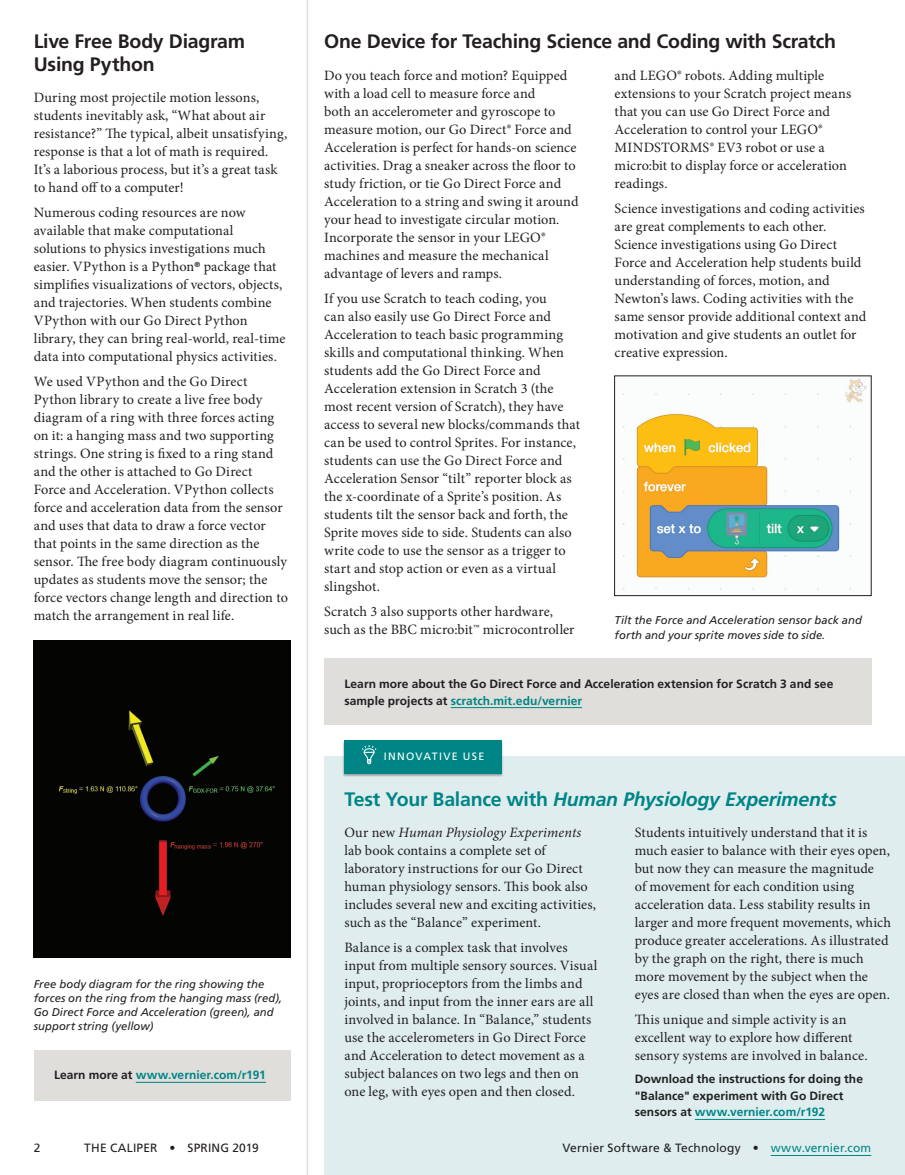
<style>
.page{position:relative;width:905px;height:1175px;background:#fff}
.page>*{position:absolute;margin:0;border:0;box-sizing:border-box;transform-origin:0 0}
.Head_A__L{font:700 19.5px/22.5px "Frutiger LT Std";letter-spacing:-.015em;color:#231f20}
.Head_A__L-2{font:italic 700 19.5px "Frutiger LT Std";letter-spacing:-.015em;color:#008587}
.BODY_COPY__serif{font:14.25px/18px "Minion Pro";letter-spacing:.005em;color:#231f20}
.Caliper_CTA{font:700 12px/16.5px "Frutiger LT Std";letter-spacing:.005em;color:#231f20}
.t1{font:12px "Frutiger LT Std";letter-spacing:.015em;color:#231f20}
.Caliper_CTA-2{font:700 12px "Frutiger LT Std";color:#008587}
.t2{font:italic 11.25px/14.2px "Frutiger LT Std";letter-spacing:.005em;color:#231f20}
.Headline{font:10.65px "Frutiger LT Std";letter-spacing:.12em;color:#fff}
.s1{color:#231f20}
.s2{color:#008587}
.s3{font-style:normal}
.s4{font-style:italic}
</style>
<div class="page">
<div style="left:324px;top:757px;width:580px;height:417px;background:#dfedee"></div>
<hr style="left:694px;top:1119px;width:131px;height:1px;background:#008587">
<div style="left:324px;top:659px;width:547px;height:66px;background:#dfdeda"></div>
<hr style="left:450px;top:707px;width:132px;height:1px;background:#008587">
<img style="left:623px;top:378px;width:244px;height:212px">
<div style="left:342px;top:740px;width:161px;height:37px;background:#231f20;opacity:.4"></div>
<div style="left:344px;top:740px;width:157px;height:33px;background:#008587"></div>
<svg style="left:361px;top:745px;width:16px;height:20px"></svg>
<div style="left:34px;top:1050px;width:256px;height:50px;background:#dfdeda"></div>
<hr style="left:136px;top:1082px;width:130px;height:1px;background:#008587">
<div style="left:34px;top:640px;width:256px;height:317px;background:#040503"></div>
<hr style="left:307px;top:0;width:1px;height:1174px;background:#dfdeda">
<hr style="left:770px;top:1155px;width:101px;height:1px;background:#008587">
<p class="Head_A__L" style="left:34px;top:30px;width:213px">Live Free Body Diagram<br>Using Python</p>
<p class="BODY_COPY__serif" style="left:34px;top:89px;width:255px">During most projectile motion lessons, students inevitably ask, “What about air resistance?” The typical, albeit unsatisfying, response is that a lot of math is required.<br>It’s a laborious process, but it’s a great task to hand off to a computer!</p>
<p class="BODY_COPY__serif" style="left:34px;top:204px;width:253px">Numerous coding resources are now available that make computational solutions to physics investigations much easier. VPython is a Python<sup>®</sup> package that simplifies visualizations of vectors, objects, and trajectories. When students combine VPython with our Go Direct Python library, they can bring real-world, real-time data into computational physics activities.</p>
<p class="BODY_COPY__serif" style="left:34px;top:372px;width:256px">We used VPython and the Go Direct Python library to create a live free body diagram of a ring with three forces acting on it: a hanging mass and two supporting strings. One string is fixed to a ring stand and the other is attached to Go Direct Force and Acceleration. VPython collects force and acceleration data from the sensor and uses that data to draw a force vector that points in the same direction as the sensor. The free body diagram continuously updates as students move the sensor; the force vectors change length and direction to match the arrangement in real life.</p>
<p class="t2" style="left:34px;top:976px;width:250px">Free body diagram for the ring showing the forces on the ring from the hanging mass (red), Go Direct Force and Acceleration (green), and support string (yellow)</p>
<p class="Caliper_CTA-2" style="left:54px;top:1068px;width:213px"><span class="s1">Learn more at</span> www.vernier.com/r191</p>
<p class="Head_A__L" style="left:324px;top:30px;width:513px">One Device for Teaching Science and Coding with Scratch</p>
<p class="BODY_COPY__serif" style="left:324px;top:66px;width:256px">Do you teach force and motion? Equipped with a load cell to measure force and<br>both an accelerometer and gyroscope to measure motion, our Go Direct® Force and Acceleration is perfect for hands-on science activities. Drag a sneaker across the floor to study friction, or tie Go Direct Force and Acceleration to a string and swing it around your head to investigate circular motion.<br>Incorporate the sensor in your LEGO® machines and measure the mechanical advantage of levers and ramps.</p>
<p class="BODY_COPY__serif" style="left:324px;top:289px;width:257px">If you use Scratch to teach coding, you<br>can also easily use Go Direct Force and Acceleration to teach basic programming skills and computational thinking. When students add the Go Direct Force and Acceleration extension in Scratch 3 (the most recent version of Scratch), they have access to several new blocks/commands that can be used to control Sprites. For instance, students can use the Go Direct Force and Acceleration Sensor “tilt” reporter block as the x-coordinate of a Sprite’s position. As students tilt the sensor back and forth, the Sprite moves side to side. Students can also write code to use the sensor as a trigger to start and stop action or even as a virtual slingshot.</p>
<p class="BODY_COPY__serif" style="left:324px;top:602px;width:252px">Scratch 3 also supports other hardware, such as the BBC micro:bit™ microcontroller</p>
<p class="BODY_COPY__serif" style="left:614px;top:66px;width:238px">and LEGO® robots. Adding multiple extensions to your Scratch project means that you can use Go Direct Force and<br>Acceleration to control your LEGO®<br>MINDSTORMS® EV3 robot or use a micro:bit to display force or acceleration readings.</p>
<p class="BODY_COPY__serif" style="left:614px;top:199px;width:253px">Science investigations and coding activities are great complements to each other.<br>Science investigations using Go Direct Force and Acceleration help students build understanding of forces, motion, and Newton’s laws. Coding activities with the same sensor provide additional context and motivation and give students an outlet for creative expression.</p>
<p class="t2" style="left:614px;top:613px;width:249px">Tilt the Force and Acceleration sensor back and forth and your sprite moves side to side.</p>
<p class="Caliper_CTA" style="left:344px;top:675px;width:490px">Learn more about the Go Direct Force and Acceleration extension for Scratch 3 and see sample projects at <span class="s2">scratch.mit.edu/vernier</span></p>
<p class="Headline" style="left:384px;top:750px;width:102px">INNOVATIVE USE</p>
<p class="Head_A__L-2" style="left:344px;top:787px;width:494px"><span class="s3">Test Your Balance with</span> Human Physiology Experiments</p>
<p class="BODY_COPY__serif" style="left:344px;top:823px;width:253px">Our new <span class="s4">Human Physiology Experiments </span>lab book contains a complete set of laboratory instructions for our Go Direct human physiology sensors. This book also includes several new and exciting activities, such as the “Balance” experiment.</p>
<p class="BODY_COPY__serif" style="left:344px;top:938px;width:254px">Balance is a complex task that involves input from multiple sensory sources. Visual input, proprioceptors from the limbs and joints, and input from the inner ears are all involved in balance. In “Balance,” students use the accelerometers in Go Direct Force and Acceleration to detect movement as a subject balances on two legs and then on one leg, with eyes open and then closed.</p>
<p class="BODY_COPY__serif" style="left:634px;top:823px;width:258px">Students intuitively understand that it is much easier to balance with their eyes open, but now they can measure the magnitude<br>of movement for each condition using acceleration data. Less stability results in larger and more frequent movements, which produce greater accelerations. As illustrated by the graph on the right, there is much more movement by the subject when the eyes are closed than when the eyes are open.</p>
<p class="BODY_COPY__serif" style="left:634px;top:1010px;width:234px">This unique and simple activity is an excellent way to explore how different sensory systems are involved in balance.</p>
<p class="Caliper_CTA" style="left:634px;top:1071px;width:230px">Download the instructions for doing the "Balance" experiment with Go Direct sensors at <span class="s2">www.vernier.com/r192</span></p>
<p class="t1" style="left:34px;top:1141px;width:8px">2</p>
<p class="t1" style="left:84px;top:1141px;width:176px">THE CALIPER • SPRING 2019</p>
<p class="t1" style="left:562px;top:1141px;width:310px">Vernier Software &amp; Technology • <span class="s2">www.vernier.com</span></p>
</div>
